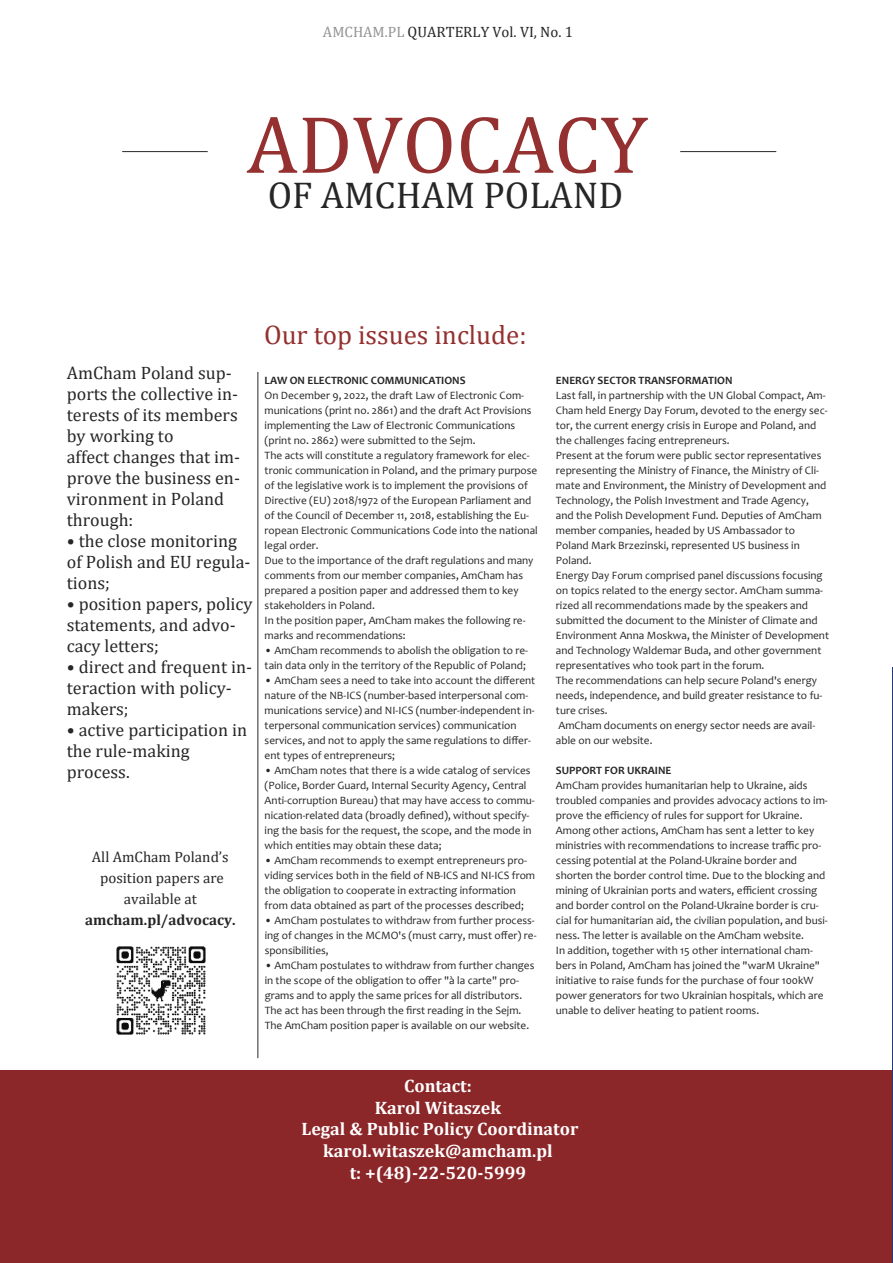
<style>
.page{position:relative;width:893px;height:1263px;background:#fff}
.page>*{position:absolute;margin:0;border:0;box-sizing:border-box;transform-origin:0 0}
.t1{font:82.5px "Cambria";color:#943130}
.t2{font:37.5px "Cambria";color:#272627}
.t3{font:27px "Cambria";color:#943130}
.t4{font:18px/21px "Cambria";color:#272627}
.t5{font:700 18px/21.6px "Cambria";color:#fff;text-align:center}
.t6{font:15px/21px "Cambria";color:#272627;text-align:center}
.t7{font:15px "Cambria Math";color:#272627}
.t8{font:700 15px "Cambria";color:#272627}
.t9{font:11.25px/15px "Candara";color:#272627}
.t10{font:700 11.25px "Candara";color:#272627}
.s1{color:#939393}
</style>
<div class="page">
<hr style="left:892px;top:668px;width:1px;height:595px;background:#233a77">
<hr style="left:257px;top:372px;width:1px;height:686px;background:#272627">
<hr style="left:680px;top:151px;width:96px;height:1px;background:#272627">
<hr style="left:122px;top:151px;width:86px;height:1px;background:#272627">
<div style="left:0;top:1070px;width:891px;height:193px;background:#8c2729"></div>
<img style="left:116px;top:946px;width:90px;height:89px">
<h3 class="t7" style="left:323px;top:26px;width:252px"><span class="s1">AMCHAM.PL</span> QUARTERLY Vol. VI, No. 1</h3>
<h1 class="t1" style="left:247px;top:94px;width:402px">ADVOCACY</h1>
<h2 class="t2" style="left:268px;top:172px;width:357px">OF AMCHAM POLAND</h2>
<h3 class="t4" style="left:67px;top:362px;width:175px">AmCham Poland sup&shy;ports the collective in&shy;terests of its members by working to<br>affect changes that im&shy;prove the business en&shy;vironment in Poland through:</h3>
<h3 class="t4" style="left:67px;top:530px;width:185px">• the close monitoring of Polish and EU regula&shy;tions;</h3>
<h3 class="t4" style="left:67px;top:593px;width:187px">• position papers, policy statements, and advo&shy;cacy letters;</h3>
<h3 class="t4" style="left:67px;top:656px;width:187px">• direct and frequent in&shy;teraction with policy&shy;makers;</h3>
<h3 class="t4" style="left:67px;top:719px;width:182px">• active participation in the rule-making process.</h3>
<h3 class="t6" style="left:92px;top:846px;width:138px">All AmCham Poland’s position papers are available at</h3>
<h3 class="t8" style="left:85px;top:910px;width:152px">amcham.pl/advocacy.</h3>
<h3 class="t3" style="left:264px;top:319px;width:264px">Our top issues include:</h3>
<p class="t10" style="left:265px;top:376px;width:202px">LAW ON ELECTRONIC COMMUNICATIONS</p>
<p class="t9" style="left:265px;top:389px;width:275px">On December 9, 2022, the draft Law of Electronic Com&shy;munications (print no. 2861) and the draft Act Provisions implementing the Law of Electronic Communications (print no. 2862) were submitted to the Sejm.<br>The acts will constitute a regulatory framework for elec&shy;tronic communication in Poland, and the primary purpose of the legislative work is to implement the provisions of Directive (EU) 2018/1972 of the European Parliament and of the Council of December 11, 2018, establishing the Eu&shy;ropean Electronic Communications Code into the national legal order.<br>Due to the importance of the draft regulations and many comments from our member companies, AmCham has prepared a position paper and addressed them to key stakeholders in Poland.<br>In the position paper, AmCham makes the following re&shy;marks and recommendations:</p>
<p class="t9" style="left:265px;top:644px;width:265px">• AmCham recommends to abolish the obligation to re&shy;tain data only in the territory of the Republic of Poland;</p>
<p class="t9" style="left:265px;top:674px;width:272px">• AmCham sees a need to take into account the different nature of the NB-ICS (number-based interpersonal com&shy;munications service) and NI-ICS (number-independent in&shy;terpersonal communication services) communication services, and not to apply the same regulations to differ&shy;ent types of entrepreneurs;</p>
<p class="t9" style="left:265px;top:764px;width:272px">• AmCham notes that there is a wide catalog of services (Police, Border Guard, Internal Security Agency, Central Anti-corruption Bureau) that may have access to commu&shy;nication-related data (broadly defined), without specify&shy;ing the basis for the request, the scope, and the mode in which entities may obtain these data;</p>
<p class="t9" style="left:265px;top:854px;width:272px">• AmCham recommends to exempt entrepreneurs pro&shy;viding services both in the field of NB-ICS and NI-ICS from the obligation to cooperate in extracting information from data obtained as part of the processes described;</p>
<p class="t9" style="left:265px;top:914px;width:273px">• AmCham postulates to withdraw from further process&shy;ing of changes in the MCMO's (must carry, must offer) re&shy;sponsibilities,</p>
<p class="t9" style="left:265px;top:959px;width:271px">• AmCham postulates to withdraw from further changes in the scope of the obligation to offer "à la carte" pro&shy;grams and to apply the same prices for all distributors.<br>The act has been through the first reading in the Sejm.<br>The AmCham position paper is available on our website.</p>
<p class="t10" style="left:556px;top:376px;width:178px">ENERGY SECTOR TRANSFORMATION</p>
<p class="t9" style="left:556px;top:389px;width:275px">Last fall, in partnership with the UN Global Compact, Am-Cham held Energy Day Forum, devoted to the energy sec&shy;tor, the current energy crisis in Europe and Poland, and the challenges facing entrepreneurs.<br>Present at the forum were public sector representatives representing the Ministry of Finance, the Ministry of Cli&shy;mate and Environment, the Ministry of Development and Technology, the Polish Investment and Trade Agency, and the Polish Development Fund. Deputies of AmCham member companies, headed by US Ambassador to Poland Mark Brzezinski, represented US business in Poland.<br>Energy Day Forum comprised panel discussions focusing on topics related to the energy sector. AmCham summa&shy;rized all recommendations made by the speakers and submitted the document to the Minister of Climate and Environment Anna Moskwa, the Minister of Development and Technology Waldemar Buda, and other government representatives who took part in the forum.<br>The recommendations can help secure Poland's energy needs, independence, and build greater resistance to fu&shy;ture crises.<br>AmCham documents on energy sector needs are avail&shy;able on our website.</p>
<p class="t10" style="left:556px;top:766px;width:117px">SUPPORT FOR UKRAINE</p>
<p class="t9" style="left:556px;top:779px;width:273px">AmCham provides humanitarian help to Ukraine, aids troubled companies and provides advocacy actions to im&shy;prove the efficiency of rules for support for Ukraine.<br>Among other actions, AmCham has sent a letter to key ministries with recommendations to increase traffic pro&shy;cessing potential at the Poland-Ukraine border and shorten the border control time. Due to the blocking and mining of Ukrainian ports and waters, efficient crossing and border control on the Poland-Ukraine border is cru&shy;cial for humanitarian aid, the civilian population, and busi&shy;ness. The letter is available on the AmCham website.<br>In addition, together with 15 other international cham&shy;bers in Poland, AmCham has joined the "warM Ukraine" initiative to raise funds for the purchase of four 100kW power generators for two Ukrainian hospitals, which are unable to deliver heating to patient rooms.</p>
<h3 class="t5" style="left:301px;top:1075px;width:278px">Contact:<br>Karol Witaszek<br>Legal &amp; Public Policy Coordinator karol.witaszek@amcham.pl<br>t: +(48)-22-520-5999</h3>
</div>
